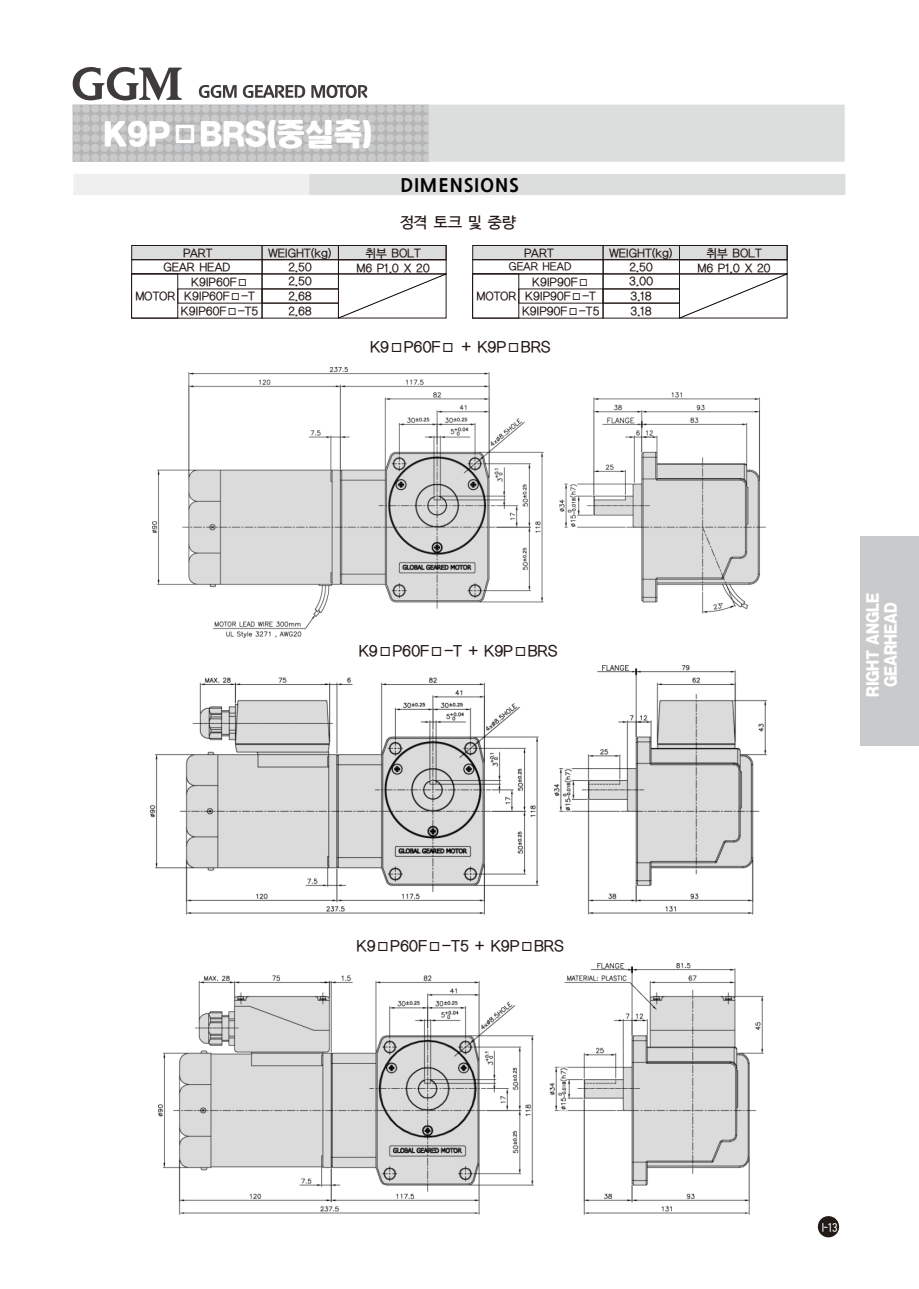
<style>
.page{position:relative;width:919px;height:1289px;background:#fff}
.page>*{position:absolute;margin:0;border:0;box-sizing:border-box;transform-origin:0 0}
.t1{font:30px "Korean DGH R";letter-spacing:-.02em;color:#fff}
.t2{font:800 18px "Nanum Gothic";letter-spacing:.055em;color:#050101}
.t3{font:15px "Korean NGD B";letter-spacing:-.015em;color:#231916}
.t4{font:14.85px/18px "Korean DGH R";letter-spacing:-.02em;color:#fff;text-align:center;scale:.93 1}
.t5{font:12px "Se N CB";color:#fff;scale:.92 1}
.t6{font:11.4px/14.4px "Korean NGD B";letter-spacing:-.015em;color:#231916;text-align:center}
.t7{font:10.65px "Korean NGD B";letter-spacing:-.015em;color:#231916}
</style>
<div class="page">
<svg style="left:72px;top:67px;width:772px;height:95px"></svg>
<svg style="left:73px;top:174px;width:772px;height:21px"></svg>
<div style="left:131px;top:245px;width:313px;height:14px;background:#dcdddd"></div>
<div style="left:472px;top:245px;width:313px;height:14px;background:#dcdddd"></div>
<div style="left:131px;top:273px;width:47px;height:45px;border:1px solid #231916"></div>
<div style="left:131px;top:259px;width:131px;height:15px;border:1px solid #231916"></div>
<div style="left:262px;top:259px;width:76px;height:15px;border:1px solid #231916"></div>
<div style="left:262px;top:274px;width:76px;height:15px;border:1px solid #231916"></div>
<div style="left:262px;top:303px;width:76px;height:15px;border:1px solid #231916"></div>
<div style="left:338px;top:245px;width:108px;height:15px;border:1px solid #231916"></div>
<div style="left:338px;top:259px;width:108px;height:15px;border:1px solid #231916"></div>
<svg style="left:338px;top:273px;width:108px;height:45px"></svg>
<div style="left:472px;top:273px;width:47px;height:45px;border:1px solid #231916"></div>
<div style="left:472px;top:259px;width:131px;height:15px;border:1px solid #231916"></div>
<div style="left:603px;top:259px;width:76px;height:15px;border:1px solid #231916"></div>
<div style="left:602px;top:274px;width:77px;height:15px;border:1px solid #231916"></div>
<div style="left:602px;top:303px;width:77px;height:15px;border:1px solid #231916"></div>
<div style="left:679px;top:245px;width:108px;height:15px;border:1px solid #231916"></div>
<div style="left:679px;top:259px;width:108px;height:15px;border:1px solid #231916"></div>
<svg style="left:679px;top:273px;width:108px;height:45px"></svg>
<img style="left:152px;top:368px;width:613px;height:269px">
<img style="left:150px;top:665px;width:616px;height:249px">
<img style="left:158px;top:963px;width:605px;height:251px">
<div style="left:860px;top:535px;width:58px;height:210px;background:#c9cacb"></div>
<div style="left:817px;top:1215px;width:22px;height:22px;background:#231916;border-radius:50%"></div>
<h1 class="t1" style="left:103px;top:119px;width:270px">K9P□BRS(중실축)</h1>
<p class="t6" style="left:163px;top:246px;width:68px">PART<br>GEAR HEAD</p>
<p class="t6" style="left:135px;top:289px;width:41px">MOTOR</p>
<p class="t6" style="left:181px;top:275px;width:79px">K9IP60F□<br>K9IP60F□-T<br>K9IP60F□-T5</p>
<h2 class="t2" style="left:400px;top:176px;width:120px">DIMENSIONS</h2>
<h3 class="t3" style="left:400px;top:215px;width:118px">정격 토크 및 중량</h3>
<p class="t6" style="left:268px;top:246px;width:65px">WEIGHT(kg)<br>2.50<br>2.50<br>2.68<br>2.68</p>
<p class="t6" style="left:356px;top:246px;width:75px">취부 BOLT<br>M6 P1.0 X 20</p>
<p class="t6" style="left:524px;top:246px;width:31px">PART</p>
<p class="t7" style="left:509px;top:262px;width:64px">GEAR HEAD</p>
<p class="t6" style="left:476px;top:289px;width:41px">MOTOR</p>
<p class="t6" style="left:522px;top:275px;width:79px">K9IP90F□<br>K9IP90F□-T<br>K9IP90F□-T5</p>
<h3 class="t3" style="left:370px;top:340px;width:182px">K9□P60F□ + K9P□BRS</h3>
<p class="t6" style="left:609px;top:246px;width:65px">WEIGHT(kg)<br>2.50<br>3.00<br>3.18<br>3.18</p>
<p class="t6" style="left:697px;top:246px;width:75px">취부 BOLT<br>M6 P1.0 X 20</p>
<h3 class="t3" style="left:358px;top:644px;width:200px">K9□P60F□-T + K9P□BRS</h3>
<h3 class="t4" style="left:863px;top:696px;width:113px;rotate:-90deg">RIGHT ANGLE<br>GEARHEAD</h3>
<h3 class="t3" style="left:356px;top:938px;width:209px">K9□P60F□-T5 + K9P□BRS</h3>
<p class="t5" style="left:821px;top:1221px;width:19px">I-13</p>
</div>
